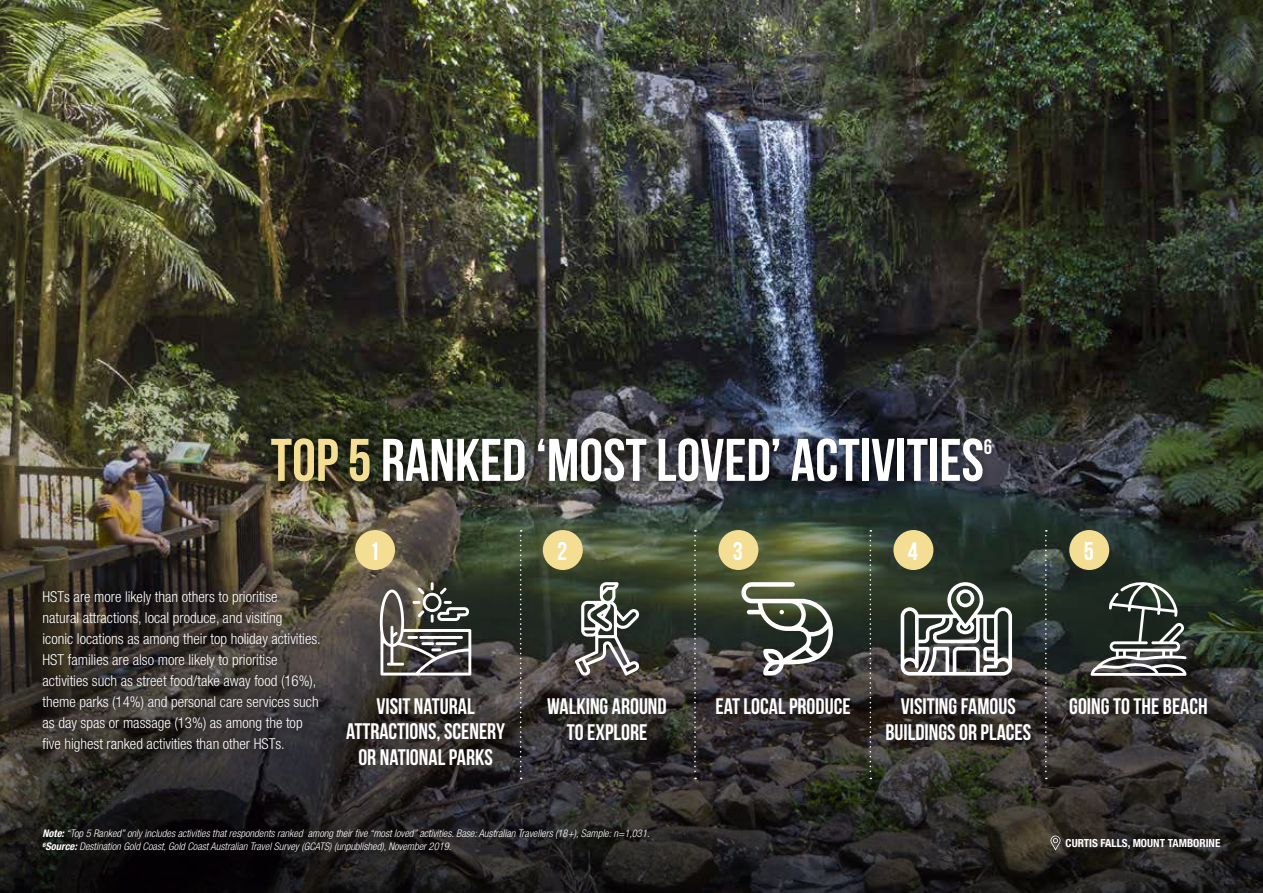
<style>
.page{position:relative;width:1263px;height:893px;background:#fff}
.page>*{position:absolute;margin:0;border:0;box-sizing:border-box;transform-origin:0 0}
.t1{font:700 60px "Bebas Neue";color:#fff}
.t2{font:700 25.5px "Bebas Neue";color:#fff}
.t3{font:700 22.5px/25.5px "Bebas Neue";color:#fff;text-align:center}
.t4{font:700 21px "Bebas Neue";color:#fff}
.t5{font:300 condensed 15px/21px "Helvetica Neue LT Std";color:#fff}
.t6{font:700 condensed 11.25px "Helvetica Neue LT Std";color:#fff}
.t7{font:italic 300 condensed 10.5px/13.5px "Helvetica Neue LT Std";color:#fff}
.s1{color:#f3de94}
.s2{font-weight:700}
</style>
<div class="page">
<img style="left:0;top:0;width:1263px;height:290px">
<img style="left:0;top:290px;width:1263px;height:603px">
<svg style="left:1050px;top:836px;width:10px;height:14px"></svg>
<div style="left:34px;top:582px;width:293px;height:179px;background:#000;opacity:.75"></div>
<svg style="left:1090px;top:581px;width:96px;height:95px"></svg>
<svg style="left:901px;top:582px;width:111px;height:94px"></svg>
<div style="left:262px;top:430px;width:739px;height:60px;background:#000;opacity:.5"></div>
<svg style="left:575px;top:582px;width:65px;height:94px"></svg>
<svg style="left:380px;top:582px;width:91px;height:94px"></svg>
<svg style="left:741px;top:582px;width:92px;height:94px"></svg>
<svg style="left:694px;top:530px;width:2px;height:249px"></svg>
<svg style="left:869px;top:530px;width:2px;height:249px"></svg>
<svg style="left:520px;top:530px;width:2px;height:249px"></svg>
<svg style="left:1045px;top:530px;width:2px;height:249px"></svg>
<div style="left:355px;top:530px;width:40px;height:40px;background:#f3de94;border-radius:50%"></div>
<div style="left:718px;top:530px;width:40px;height:40px;background:#f3de94;border-radius:50%"></div>
<div style="left:543px;top:530px;width:40px;height:40px;background:#f3de94;border-radius:50%"></div>
<div style="left:1069px;top:530px;width:40px;height:40px;background:#f3de94;border-radius:50%"></div>
<div style="left:893px;top:530px;width:40px;height:40px;background:#f3de94;border-radius:50%"></div>
<div style="left:332px;top:684px;width:185px;height:95px;background:#000;opacity:.3"></div>
<div style="left:872px;top:684px;width:172px;height:70px;background:#000;opacity:.3"></div>
<div style="left:702px;top:684px;width:161px;height:44px;background:#000;opacity:.3"></div>
<div style="left:534px;top:684px;width:146px;height:70px;background:#000;opacity:.3"></div>
<div style="left:1056px;top:684px;width:165px;height:44px;background:#000;opacity:.3"></div>
<h1 class="t1" style="left:271px;top:427px;width:715px"><span class="s1">TOP 5</span> RANKED ‘MOST LOVED’ ACTIVITIES</h1>
<h3 class="t4" style="left:984px;top:435px;width:10px">6</h3>
<p class="t5" style="left:43px;top:586px;width:280px">HSTs are more likely than others to prioritise<br>natural attractions, local produce, and visiting<br>iconic locations as among their top holiday activities.<br>HST families are also more likely to prioritise activities such as street food/take away food (16%), theme parks (14%) and personal care services such as day spas or massage (13%) as among the top five highest ranked activities than other HSTs.</p>
<h2 class="t2" style="left:369px;top:537px;width:12px">1</h2>
<h2 class="t2" style="left:557px;top:537px;width:12px">2</h2>
<h2 class="t2" style="left:733px;top:537px;width:12px">3</h2>
<h2 class="t2" style="left:908px;top:537px;width:12px">4</h2>
<h2 class="t2" style="left:1084px;top:537px;width:12px">5</h2>
<h3 class="t3" style="left:346px;top:693px;width:160px">VISIT NATURAL<br>ATTRACTIONS, SCENERY<br>OR NATIONAL PARKS</h3>
<h3 class="t3" style="left:885px;top:693px;width:147px">VISITING FAMOUS<br>BUILDINGS OR PLACES</h3>
<h3 class="t3" style="left:547px;top:693px;width:121px">WALKING AROUND</h3>
<h3 class="t3" style="left:715px;top:693px;width:137px">EAT LOCAL PRODUCE</h3>
<h3 class="t3" style="left:567px;top:719px;width:82px">TO EXPLORE</h3>
<h3 class="t3" style="left:1069px;top:693px;width:140px">GOING TO THE BEACH</h3>
<p class="t7" style="left:43px;top:827px;width:608px"><span class="s2">Note:</span> “Top 5 Ranked” only includes activities that respondents ranked among their five “most loved” activities. Base: Australian Travellers (18+), Sample: n=1,031.<br><sup>6</sup><span class="s2">Source:</span> Destination Gold Coast, Gold Coast Australian Travel Survey (GCATS) (unpublished), November 2019.</p>
<p class="t6" style="left:1066px;top:836px;width:156px">CURTIS FALLS, MOUNT TAMBORINE</p>
</div>
